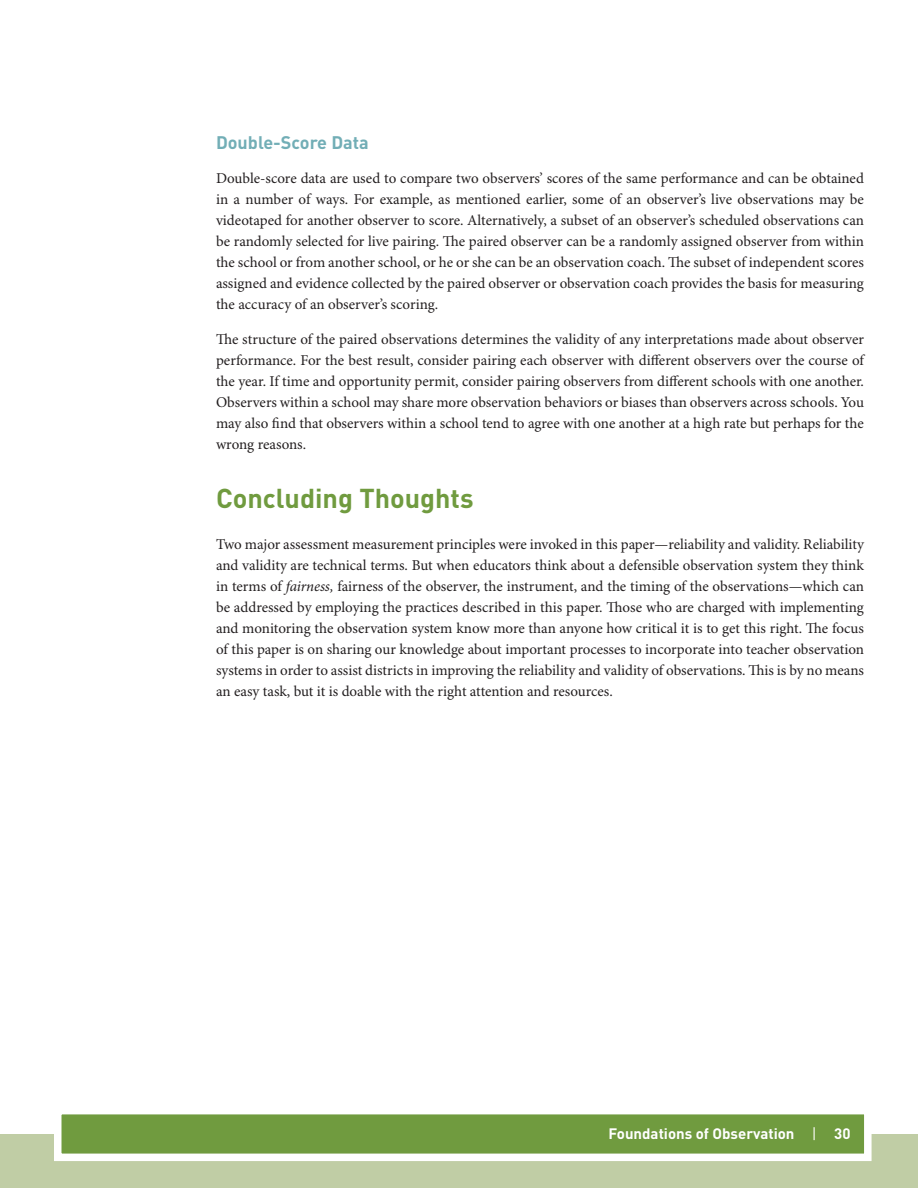
<style>
.page{position:relative;width:918px;height:1188px;background:#fff}
.page>*{position:absolute;margin:0;border:0;box-sizing:border-box;transform-origin:0 0}
.head_A{font:700 27px "DINOT";color:#709b3f}
.head_C{font:700 18px "DINOT";color:#72aeb6}
.body{font:15px/21px "Minion Pro";letter-spacing:-.005em;color:#231f20;text-align:justify}
.t1{font:700 15px "DINOT";color:#fff}
.s1{font-style:italic}
.s2{font-weight:400}
</style>
<div class="page">
<div style="left:0;top:1134px;width:918px;height:54px;background:#c0cda5"></div>
<svg style="left:54px;top:1114px;width:818px;height:47px;background:#8aad62"></svg>
<p class="head_C" style="left:216px;top:130px;width:154px">Double-Score Data</p>
<p class="body" style="left:216px;top:169px;width:650px">Double-score data are used to compare two observers’ scores of the same performance and can be obtained in a number of ways. For example, as mentioned earlier, some of an observer’s live observations may be videotaped for another observer to score. Alternatively, a subset of an observer’s scheduled observations can be randomly selected for live pairing. The paired observer can be a randomly assigned observer from within the school or from another school, or he or she can be an observation coach. The subset of independent scores assigned and evidence collected by the paired observer or observation coach provides the basis for measuring the accuracy of an observer’s scoring.</p>
<p class="body" style="left:216px;top:329px;width:650px">The structure of the paired observations determines the validity of any interpretations made about observer performance. For the best result, consider pairing each observer with different observers over the course of the year. If time and opportunity permit, consider pairing observers from different schools with one another.<br>Observers within a school may share more observation behaviors or biases than observers across schools. You may also find that observers within a school tend to agree with one another at a high rate but perhaps for the wrong reasons.</p>
<p class="head_A" style="left:216px;top:480px;width:259px">Concluding Thoughts</p>
<p class="body" style="left:216px;top:535px;width:650px">Two major assessment measurement principles were invoked in this paper—reliability and validity. Reliability and validity are technical terms. But when educators think about a defensible observation system they think in terms of <span class="s1">fairness,</span> fairness of the observer, the instrument, and the timing of the observations—which can be addressed by employing the practices described in this paper. Those who are charged with implementing and monitoring the observation system know more than anyone how critical it is to get this right. The focus of this paper is on sharing our knowledge about important processes to incorporate into teacher observation systems in order to assist districts in improving the reliability and validity of observations. This is by no means an easy task, but it is doable with the right attention and resources.</p>
<p class="t1" style="left:609px;top:1124px;width:244px">Foundations of Observation <span class="s2">|</span> 30</p>
</div>
